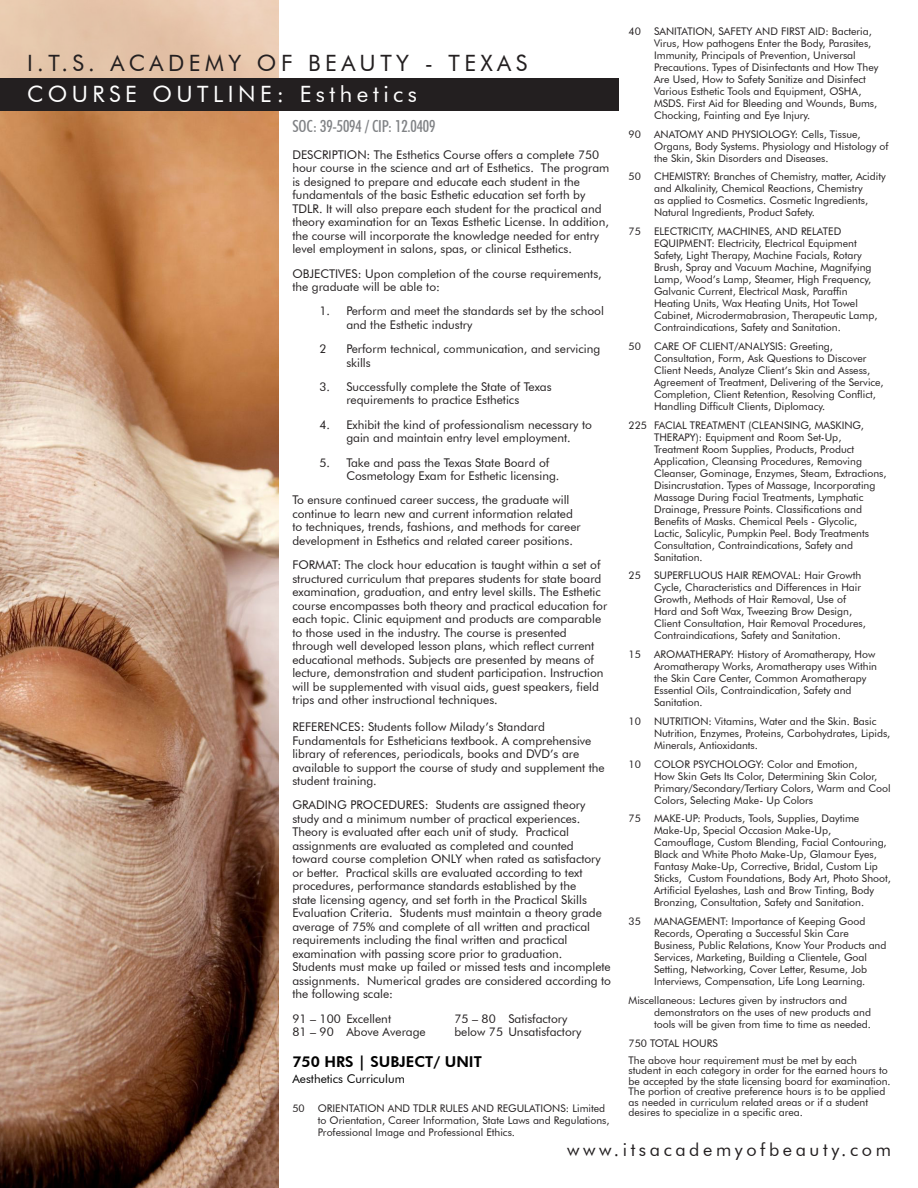
<style>
.page{position:relative;width:918px;height:1188px;background:#fff}
.page>*{position:absolute;margin:0;border:0;box-sizing:border-box;transform-origin:0 0}
.Paragraph_Style_1{font:22.5px "Futura BT";letter-spacing:.2em;color:#231f20}
.Paragraph_Style_1-2{font:22.5px "Futura BT";letter-spacing:.2em;color:#fff}
.t1{font:18px "Futura BT";letter-spacing:.2em;color:#231f20}
.t2{font:500 condensed 16.5px "Futura BT";letter-spacing:-.01em;color:#808285}
.t3{font:800 15px "Futura BT";color:#000}
.Paragraph_Style_1-3{font:12px/13.5px "Futura BT";color:#231f20}
.Body_Text_Bullet_Poi{font:12px/13.5px "Futura BT";color:#231f20}
.t4{font:12px "Futura BT";color:#000}
.Paragraph_Style_1-4{font:10.5px/12px "Futura BT";color:#231f20}
</style>
<div class="page">
<img style="left:0;top:111px;width:279px;height:1077px">
<svg style="left:0;top:0;width:619px;height:98px"></svg>
<div style="left:0;top:78px;width:618px;height:33px;background:#231f20"></div>
<p class="Paragraph_Style_1" style="left:27px;top:49px;width:502px">I.T.S. ACADEMY OF BEAUTY - TEXAS</p>
<p class="Paragraph_Style_1-2" style="left:27px;top:81px;width:392px">COURSE OUTLINE: Esthetics</p>
<p class="t2" style="left:292px;top:116px;width:145px">SOC: 39-5094 / CIP: 12.0409</p>
<p class="Paragraph_Style_1-3" style="left:292px;top:148px;width:319px">DESCRIPTION: The Esthetics Course offers a complete 750 hour course in the science and art of Esthetics. The program is designed to prepare and educate each student in the fundamentals of the basic Esthetic education set forth by TDLR. It will also prepare each student for the practical and theory examination for an Texas Esthetic License. In addition, the course will incorporate the knowledge needed for entry level employment in salons, spas, or clinical Esthetics.</p>
<p class="Paragraph_Style_1-3" style="left:292px;top:266px;width:311px">OBJECTIVES: Upon completion of the course requirements, the graduate will be able to:</p>
<p class="Body_Text_Bullet_Poi" style="left:346px;top:304px;width:259px;text-indent:-27px">1. Perform and meet the standards set by the school and the Esthetic industry</p>
<p class="Body_Text_Bullet_Poi" style="left:319px;top:342px;width:9px">2</p>
<p class="Body_Text_Bullet_Poi" style="left:346px;top:342px;width:256px">Perform technical, communication, and servicing skills</p>
<p class="Body_Text_Bullet_Poi" style="left:319px;top:380px;width:234px;text-align:center">3. Successfully complete the State of Texas requirements to practice Esthetics</p>
<p class="Body_Text_Bullet_Poi" style="left:319px;top:418px;width:274px;text-align:center">4. Exhibit the kind of professionalism necessary to gain and maintain entry level employment.</p>
<p class="Body_Text_Bullet_Poi" style="left:346px;top:455px;width:214px;text-indent:-27px">5. Take and pass the Texas State Board of<br>Cosmetology Exam for Esthetic licensing.</p>
<p class="Paragraph_Style_1-3" style="left:292px;top:493px;width:290px">To ensure continued career success, the graduate will continue to learn new and current information related to techniques, trends, fashions, and methods for career development in Esthetics and related career positions.</p>
<p class="Paragraph_Style_1-3" style="left:292px;top:558px;width:316px">FORMAT: The clock hour education is taught within a set of structured curriculum that prepares students for state board examination, graduation, and entry level skills. The Esthetic course encompasses both theory and practical education for each topic. Clinic equipment and products are comparable to those used in the industry. The course is presented through well developed lesson plans, which reflect current educational methods. Subjects are presented by means of lecture, demonstration and student participation. Instruction will be supplemented with visual aids, guest speakers, field trips and other instructional techniques.</p>
<p class="Paragraph_Style_1-3" style="left:292px;top:720px;width:314px">REFERENCES: Students follow Milady’s Standard Fundamentals for Estheticians textbook. A comprehensive library of references, periodicals, books and DVD’s are available to support the course of study and supplement the student training.</p>
<p class="Paragraph_Style_1-3" style="left:292px;top:798px;width:320px">GRADING PROCEDURES: Students are assigned theory study and a minimum number of practical experiences.<br>Theory is evaluated after each unit of study. Practical assignments are evaluated as completed and counted toward course completion ONLY when rated as satisfactory or better. Practical skills are evaluated according to text procedures, performance standards established by the<br>state licensing agency, and set forth in the Practical Skills Evaluation Criteria. Students must maintain a theory grade average of 75% and complete of all written and practical requirements including the final written and practical examination with passing score prior to graduation.<br>Students must make up failed or missed tests and incomplete assignments. Numerical grades are considered according to the following scale:</p>
<p class="Paragraph_Style_1-3" style="left:292px;top:1012px;width:100px">91 – 100 Excellent</p>
<p class="Paragraph_Style_1-3" style="left:454px;top:1012px;width:115px">75 – 80 Satisfactory</p>
<p class="Paragraph_Style_1-3" style="left:292px;top:1025px;width:135px">81 – 90 Above Average</p>
<p class="Paragraph_Style_1-3" style="left:454px;top:1025px;width:129px">below 75 Unsatisfactory</p>
<p class="t3" style="left:292px;top:1052px;width:191px">750 HRS | SUBJECT/ UNIT</p>
<p class="t4" style="left:292px;top:1072px;width:114px">Aesthetics Curriculum</p>
<p class="Paragraph_Style_1-4" style="left:318px;top:1102px;width:293px;text-indent:-26px">50 ORIENTATION AND TDLR RULES AND REGULATIONS: Limited to Orientation, Career Information, State Laws and Regulations,<br>Professional Image and Professional Ethics.</p>
<p class="Paragraph_Style_1-4" style="left:654px;top:25px;width:226px;text-indent:-26px">40 SANITATION, SAFETY AND FIRST AID: Bacteria, Virus, How pathogens Enter the Body, Parasites, Immunity, Principals of Prevention, Universal Precautions. Types of Disinfectants and How They Are Used, How to Safety Sanitize and Disinfect Various Esthetic Tools and Equipment, OSHA, MSDS. First Aid for Bleeding and Wounds, Bums, Chocking, Fainting and Eye Injury.</p>
<p class="Paragraph_Style_1-4" style="left:654px;top:128px;width:236px;text-indent:-26px">90 ANATOMY AND PHYSIOLOGY: Cells, Tissue,<br>Organs, Body Systems. Physiology and Histology of the Skin, Skin Disorders and Diseases.</p>
<p class="Paragraph_Style_1-4" style="left:654px;top:171px;width:233px;text-indent:-26px">50 CHEMISTRY: Branches of Chemistry, matter, Acidity and Alkalinity, Chemical Reactions, Chemistry<br>as applied to Cosmetics. Cosmetic Ingredients, Natural Ingredients, Product Safety.</p>
<p class="Paragraph_Style_1-4" style="left:654px;top:225px;width:225px;text-indent:-26px">75 ELECTRICITY, MACHINES, AND RELATED EQUIPMENT: Electricity, Electrical Equipment Safety, Light Therapy, Machine Facials, Rotary Brush, Spray and Vacuum Machine, Magnifying Lamp, Wood’s Lamp, Steamer, High Frequency, Galvanic Current, Electrical Mask, Paraffin Heating Units, Wax Heating Units, Hot Towel Cabinet, Microdermabrasion, Therapeutic Lamp, Contraindications, Safety and Sanitation.</p>
<p class="Paragraph_Style_1-4" style="left:654px;top:340px;width:231px;text-indent:-26px">50 CARE OF CLIENT/ANALYSIS: Greeting, Consultation, Form, Ask Questions to Discover Client Needs, Analyze Client’s Skin and Assess, Agreement of Treatment, Delivering of the Service, Completion, Client Retention, Resolving Conflict, Handling Difficult Clients, Diplomacy.</p>
<p class="Paragraph_Style_1-4" style="left:654px;top:419px;width:234px;text-indent:-26px">225 FACIAL TREATMENT (CLEANSING, MASKING, THERAPY): Equipment and Room Set-Up, Treatment Room Supplies, Products, Product Application, Cleansing Procedures, Removing Cleanser, Gominage, Enzymes, Steam, Extractions, Disincrustation. Types of Massage, Incorporating Massage During Facial Treatments, Lymphatic Drainage, Pressure Points. Classifications and Benefits of Masks. Chemical Peels - Glycolic, Lactic, Salicylic, Pumpkin Peel. Body Treatments Consultation, Contraindications, Safety and Sanitation.</p>
<p class="Paragraph_Style_1-4" style="left:654px;top:570px;width:213px;text-indent:-26px">25 SUPERFLUOUS HAIR REMOVAL: Hair Growth Cycle, Characteristics and Differences in Hair Growth, Methods of Hair Removal, Use of Hard and Soft Wax, Tweezing Brow Design, Client Consultation, Hair Removal Procedures, Contraindications, Safety and Sanitation.</p>
<p class="Paragraph_Style_1-4" style="left:654px;top:648px;width:225px;text-indent:-26px">15 AROMATHERAPY: History of Aromatherapy, How Aromatherapy Works, Aromatherapy uses Within the Skin Care Center, Common Aromatherapy Essential Oils, Contraindication, Safety and Sanitation.</p>
<p class="Paragraph_Style_1-4" style="left:654px;top:715px;width:238px;text-indent:-26px">10 NUTRITION: Vitamins, Water and the Skin. Basic<br>Nutrition, Enzymes, Proteins, Carbohydrates, Lipids,<br>Minerals, Antioxidants.</p>
<p class="Paragraph_Style_1-4" style="left:654px;top:758px;width:238px;text-indent:-26px">10 COLOR PSYCHOLOGY: Color and Emotion,<br>How Skin Gets Its Color, Determining Skin Color, Primary/Secondary/Tertiary Colors, Warm and Cool Colors, Selecting Make- Up Colors</p>
<p class="Paragraph_Style_1-4" style="left:654px;top:813px;width:238px;text-indent:-26px">75 MAKE-UP: Products, Tools, Supplies, Daytime Make-Up, Special Occasion Make-Up, Camouflage, Custom Blending, Facial Contouring, Black and White Photo Make-Up, Glamour Eyes, Fantasy Make-Up, Corrective, Bridal, Custom Lip Sticks, Custom Foundations, Body Art, Photo Shoot, Artificial Eyelashes, Lash and Brow Tinting, Body Bronzing, Consultation, Safety and Sanitation.</p>
<p class="Paragraph_Style_1-4" style="left:654px;top:915px;width:234px;text-indent:-26px">35 MANAGEMENT: Importance of Keeping Good Records, Operating a Successful Skin Care Business, Public Relations, Know Your Products and Services, Marketing, Building a Clientele, Goal Setting, Networking, Cover Letter, Resume, Job Interviews, Compensation, Life Long Learning.</p>
<p class="Paragraph_Style_1-4" style="left:654px;top:994px;width:219px;text-indent:-26px">Miscellaneous: Lectures given by instructors and demonstrators on the uses of new products and tools will be given from time to time as needed.</p>
<p class="Paragraph_Style_1-4" style="left:629px;top:1037px;width:91px">750 TOTAL HOURS</p>
<p class="Paragraph_Style_1-4" style="left:629px;top:1055px;width:264px;line-height:10.5px">The above hour requirement must be met by each student in each category in order for the earned hours to be accepted by the state licensing board for examination.<br>The portion of creative preference hours is to be applied as needed in curriculum related areas or if a student desires to specialize in a specific area.</p>
<p class="t1" style="left:567px;top:1139px;width:326px">www.itsacademyofbeauty.com</p>
</div>
